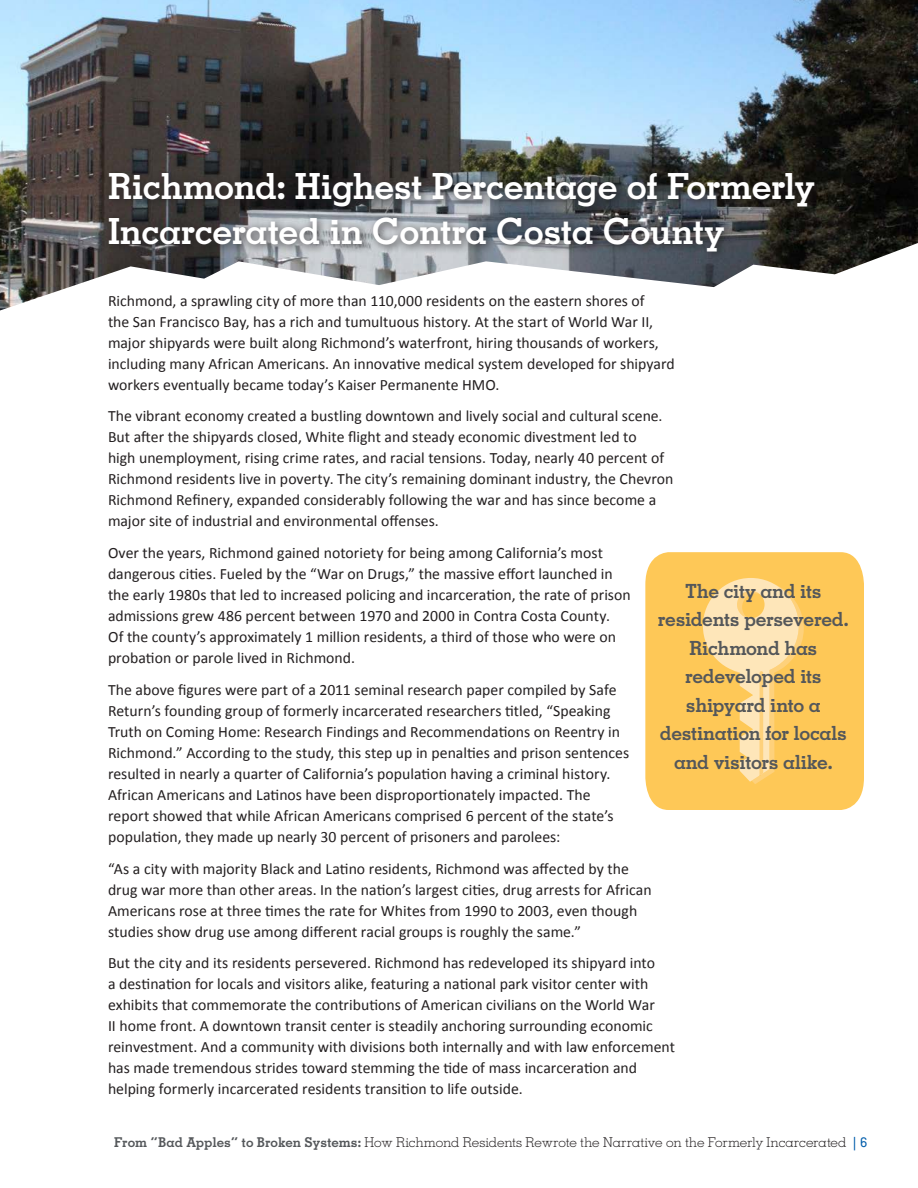
<style>
.page{position:relative;width:918px;height:1188px;background:#fff}
.page>*{position:absolute;margin:0;border:0;box-sizing:border-box;transform-origin:0 0}
.Section_header{font:700 36px/45px "Memphis LT Std";letter-spacing:-.015em;color:#fff}
.t1{font:700 19.5px/28.5px "Memphis LT Std";letter-spacing:-.02em;color:#54575a;text-align:center}
.t2{font:15.75px/21px "Calibri";color:#231f20}
.t3{font:300 13.5px "Memphis LT Std";letter-spacing:-.005em;color:#231f20}
.s1{font-weight:700;color:#54575a}
.s2{font-weight:500;color:#015dab}
</style>
<div class="page">
<img style="left:0;top:0;width:918px;height:310px">
<div style="left:103px;top:167px;width:721px;height:95px;background:#231f20;opacity:.75"></div>
<div style="left:645px;top:552px;width:219px;height:258px;background:#fec857"></div>
<svg style="left:703px;top:578px;width:101px;height:206px;background:#fed584"></svg>
<p class="Section_header" style="left:108px;top:163px;width:708px">Richmond: Highest Percentage of Formerly<br>Incarcerated in Contra Costa County</p>
<p class="t2" style="left:108px;top:290px;width:568px">Richmond, a sprawling city of more than 110,000 residents on the eastern shores of<br>the San Francisco Bay, has a rich and tumultuous history. At the start of World War II, major shipyards were built along Richmond’s waterfront, hiring thousands of workers, including many African Americans. An innovative medical system developed for shipyard workers eventually became today’s Kaiser Permanente HMO.</p>
<p class="t2" style="left:108px;top:406px;width:567px">The vibrant economy created a bustling downtown and lively social and cultural scene.<br>But after the shipyards closed, White flight and steady economic divestment led to<br>high unemployment, rising crime rates, and racial tensions. Today, nearly 40 percent of Richmond residents live in poverty. The city’s remaining dominant industry, the Chevron Richmond Refinery, expanded considerably following the war and has since become a major site of industrial and environmental offenses.</p>
<p class="t2" style="left:108px;top:542px;width:524px">Over the years, Richmond gained notoriety for being among California’s most dangerous cities. Fueled by the “War on Drugs,” the massive effort launched in the early 1980s that led to increased policing and incarceration, the rate of prison admissions grew 486 percent between 1970 and 2000 in Contra Costa County.<br>Of the county’s approximately 1 million residents, a third of those who were on probation or parole lived in Richmond.</p>
<p class="t2" style="left:108px;top:679px;width:523px">The above figures were part of a 2011 seminal research paper compiled by Safe Return’s founding group of formerly incarcerated researchers titled, “Speaking Truth on Coming Home: Research Findings and Recommendations on Reentry in Richmond.” According to the study, this step up in penalties and prison sentences resulted in nearly a quarter of California’s population having a criminal history.<br>African Americans and Latinos have been disproportionately impacted. The report showed that while African Americans comprised 6 percent of the state’s population, they made up nearly 30 percent of prisoners and parolees:</p>
<p class="t2" style="left:108px;top:858px;width:545px">“As a city with majority Black and Latino residents, Richmond was affected by the drug war more than other areas. In the nation’s largest cities, drug arrests for African Americans rose at three times the rate for Whites from 1990 to 2003, even though studies show drug use among different racial groups is roughly the same.”</p>
<p class="t2" style="left:108px;top:953px;width:568px">But the city and its residents persevered. Richmond has redeveloped its shipyard into<br>a destination for locals and visitors alike, featuring a national park visitor center with exhibits that commemorate the contributions of American civilians on the World War<br>II home front. A downtown transit center is steadily anchoring surrounding economic reinvestment. And a community with divisions both internally and with law enforcement has made tremendous strides toward stemming the tide of mass incarceration and helping formerly incarcerated residents transition to life outside.</p>
<p class="t1" style="left:658px;top:577px;width:192px">The city and its residents persevered.<br>Richmond has redeveloped its shipyard into a destination for locals and visitors alike.</p>
<p class="t3" style="left:114px;top:1134px;width:755px"><span class="s1">From “Bad Apples” to Broken Systems:</span> How Richmond Residents Rewrote the Narrative on the Formerly Incarcerated <span class="s2">| 6</span></p>
</div>
